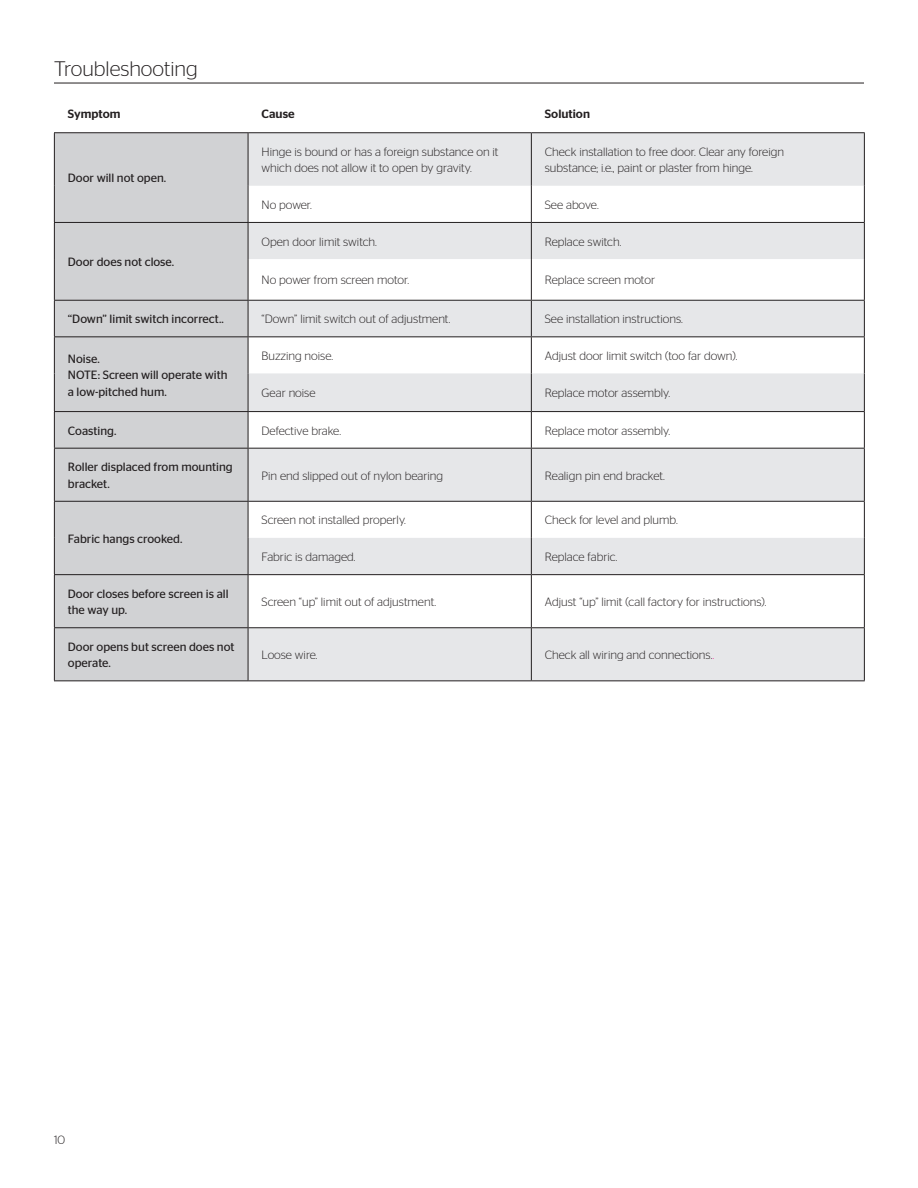
<style>
.page{position:relative;width:918px;height:1188px;background:#fff}
.page>*{position:absolute;margin:0;border:0;box-sizing:border-box;transform-origin:0 0}
.Section_Heading{font:300 21px "Stag Sans";color:#231f20}
.Text{font:300 12px/16.5px "Stag Sans";color:#231f20}
.Text-2{font:12px/16.5px "Stag Sans";color:#231f20}
.t1{font:500 12px "Stag Sans";color:#231f20}
.s1{color:#ed028c}
</style>
<div class="page">
<hr style="left:54px;top:83px;width:810px;height:1px;background:#231f20">
<div style="left:55px;top:133px;width:193px;height:547px;background:#d1d2d4"></div>
<div style="left:249px;top:133px;width:615px;height:53px;background:#e6e7e9"></div>
<svg style="left:249px;top:186px;width:615px;height:187px"></svg>
<div style="left:249px;top:301px;width:615px;height:35px;background:#e6e7e9"></div>
<svg style="left:249px;top:373px;width:615px;height:307px;fill:#e6e7e9"></svg>
<hr style="left:54px;top:133px;width:1px;height:53px;background:#231f20">
<hr style="left:54px;top:186px;width:1px;height:36px;background:#231f20">
<hr style="left:864px;top:186px;width:1px;height:36px;background:#231f20">
<hr style="left:864px;top:373px;width:1px;height:38px;background:#231f20">
<hr style="left:864px;top:538px;width:1px;height:36px;background:#231f20">
<hr style="left:54px;top:222px;width:194px;height:1px;background:#231f20">
<hr style="left:54px;top:223px;width:1px;height:36px;background:#231f20">
<hr style="left:54px;top:259px;width:1px;height:41px;background:#231f20">
<hr style="left:54px;top:300px;width:194px;height:1px;background:#231f20">
<hr style="left:54px;top:301px;width:1px;height:35px;background:#231f20">
<hr style="left:54px;top:336px;width:194px;height:1px;background:#231f20">
<hr style="left:54px;top:337px;width:1px;height:36px;background:#231f20">
<hr style="left:54px;top:373px;width:1px;height:38px;background:#231f20">
<hr style="left:54px;top:411px;width:194px;height:1px;background:#231f20">
<hr style="left:54px;top:412px;width:1px;height:36px;background:#231f20">
<hr style="left:54px;top:448px;width:194px;height:1px;background:#231f20">
<hr style="left:54px;top:449px;width:1px;height:52px;background:#231f20">
<hr style="left:54px;top:501px;width:194px;height:1px;background:#231f20">
<hr style="left:54px;top:502px;width:1px;height:36px;background:#231f20">
<hr style="left:54px;top:538px;width:1px;height:36px;background:#231f20">
<hr style="left:54px;top:574px;width:194px;height:1px;background:#231f20">
<hr style="left:54px;top:575px;width:1px;height:52px;background:#231f20">
<hr style="left:54px;top:627px;width:194px;height:1px;background:#231f20">
<hr style="left:54px;top:628px;width:1px;height:52px;background:#231f20">
<hr style="left:54px;top:680px;width:194px;height:1px;background:#231f20">
<hr style="left:248px;top:300px;width:283px;height:1px;background:#231f20">
<hr style="left:531px;top:300px;width:334px;height:1px;background:#231f20">
<hr style="left:864px;top:301px;width:1px;height:35px;background:#231f20">
<hr style="left:248px;top:336px;width:283px;height:1px;background:#231f20">
<hr style="left:531px;top:336px;width:334px;height:1px;background:#231f20">
<hr style="left:864px;top:337px;width:1px;height:36px;background:#231f20">
<hr style="left:864px;top:412px;width:1px;height:36px;background:#231f20">
<hr style="left:248px;top:448px;width:283px;height:1px;background:#231f20">
<hr style="left:531px;top:448px;width:334px;height:1px;background:#231f20">
<hr style="left:864px;top:449px;width:1px;height:52px;background:#231f20">
<hr style="left:864px;top:575px;width:1px;height:52px;background:#231f20">
<hr style="left:248px;top:627px;width:283px;height:1px;background:#231f20">
<hr style="left:531px;top:627px;width:334px;height:1px;background:#231f20">
<hr style="left:864px;top:628px;width:1px;height:52px;background:#231f20">
<hr style="left:248px;top:680px;width:283px;height:1px;background:#231f20">
<hr style="left:531px;top:680px;width:334px;height:1px;background:#231f20">
<hr style="left:248px;top:132px;width:283px;height:1px;background:#231f20">
<hr style="left:531px;top:132px;width:334px;height:1px;background:#231f20">
<hr style="left:864px;top:133px;width:1px;height:53px;background:#231f20">
<hr style="left:248px;top:501px;width:283px;height:1px;background:#231f20">
<hr style="left:531px;top:501px;width:334px;height:1px;background:#231f20">
<hr style="left:864px;top:502px;width:1px;height:36px;background:#231f20">
<hr style="left:54px;top:132px;width:194px;height:1px;background:#231f20">
<hr style="left:864px;top:223px;width:1px;height:36px;background:#231f20">
<hr style="left:864px;top:259px;width:1px;height:41px;background:#231f20">
<hr style="left:248px;top:133px;width:1px;height:53px;background:#231f20">
<hr style="left:531px;top:133px;width:1px;height:53px;background:#231f20">
<hr style="left:248px;top:502px;width:1px;height:36px;background:#231f20">
<hr style="left:531px;top:502px;width:1px;height:36px;background:#231f20">
<hr style="left:248px;top:223px;width:1px;height:36px;background:#231f20">
<hr style="left:531px;top:223px;width:1px;height:36px;background:#231f20">
<hr style="left:248px;top:259px;width:1px;height:41px;background:#231f20">
<hr style="left:531px;top:259px;width:1px;height:41px;background:#231f20">
<hr style="left:248px;top:186px;width:1px;height:36px;background:#231f20">
<hr style="left:531px;top:186px;width:1px;height:36px;background:#231f20">
<hr style="left:248px;top:373px;width:1px;height:38px;background:#231f20">
<hr style="left:531px;top:373px;width:1px;height:38px;background:#231f20">
<hr style="left:248px;top:538px;width:1px;height:36px;background:#231f20">
<hr style="left:531px;top:538px;width:1px;height:36px;background:#231f20">
<hr style="left:248px;top:301px;width:1px;height:35px;background:#231f20">
<hr style="left:531px;top:301px;width:1px;height:35px;background:#231f20">
<hr style="left:248px;top:337px;width:1px;height:36px;background:#231f20">
<hr style="left:531px;top:337px;width:1px;height:36px;background:#231f20">
<hr style="left:248px;top:412px;width:1px;height:36px;background:#231f20">
<hr style="left:531px;top:412px;width:1px;height:36px;background:#231f20">
<hr style="left:248px;top:449px;width:1px;height:52px;background:#231f20">
<hr style="left:531px;top:449px;width:1px;height:52px;background:#231f20">
<hr style="left:248px;top:575px;width:1px;height:52px;background:#231f20">
<hr style="left:531px;top:575px;width:1px;height:52px;background:#231f20">
<hr style="left:248px;top:628px;width:1px;height:52px;background:#231f20">
<hr style="left:531px;top:628px;width:1px;height:52px;background:#231f20">
<hr style="left:248px;top:222px;width:283px;height:1px;background:#231f20">
<hr style="left:531px;top:222px;width:334px;height:1px;background:#231f20">
<hr style="left:248px;top:411px;width:283px;height:1px;background:#231f20">
<hr style="left:531px;top:411px;width:334px;height:1px;background:#231f20">
<hr style="left:248px;top:574px;width:283px;height:1px;background:#231f20">
<hr style="left:531px;top:574px;width:334px;height:1px;background:#231f20">
<p class="Section_Heading" style="left:54px;top:57px;width:145px">Troubleshooting</p>
<p class="t1" style="left:68px;top:107px;width:54px">Symptom</p>
<p class="t1" style="left:262px;top:107px;width:35px">Cause</p>
<p class="t1" style="left:545px;top:107px;width:47px">Solution</p>
<p class="Text-2" style="left:68px;top:170px;width:100px">Door will not open.</p>
<p class="Text-2" style="left:68px;top:254px;width:108px">Door does not close.</p>
<p class="Text" style="left:262px;top:143px;width:238px">Hinge is bound or has a foreign substance on it which does not allow it to open by gravity.</p>
<p class="Text" style="left:545px;top:143px;width:241px">Check installation to free door. Clear any foreign substance; i.e., paint or plaster from hinge.</p>
<p class="Text" style="left:262px;top:196px;width:52px">No power.</p>
<p class="Text" style="left:545px;top:196px;width:55px">See above.</p>
<p class="Text" style="left:262px;top:233px;width:117px">Open door limit switch.</p>
<p class="Text" style="left:545px;top:233px;width:78px">Replace switch.</p>
<p class="Text" style="left:262px;top:272px;width:149px">No power from screen motor.</p>
<p class="Text" style="left:545px;top:272px;width:112px">Replace screen motor</p>
<p class="Text-2" style="left:68px;top:311px;width:157px">“Down” limit switch incorrect..</p>
<p class="Text" style="left:262px;top:311px;width:190px">“Down” limit switch out of adjustment.</p>
<p class="Text" style="left:545px;top:311px;width:140px">See installation instructions.</p>
<p class="Text-2" style="left:68px;top:350px;width:161px">Noise.<br>NOTE: Screen will operate with a low-pitched hum.</p>
<p class="Text" style="left:262px;top:347px;width:73px">Buzzing noise.</p>
<p class="Text" style="left:545px;top:347px;width:194px">Adjust door limit switch (too far down).</p>
<p class="Text" style="left:262px;top:385px;width:55px">Gear noise</p>
<p class="Text" style="left:545px;top:385px;width:127px">Replace motor assembly.</p>
<p class="Text-2" style="left:68px;top:422px;width:50px">Coasting.</p>
<p class="Text" style="left:262px;top:422px;width:81px">Defective brake.</p>
<p class="Text" style="left:545px;top:422px;width:127px">Replace motor assembly.</p>
<p class="Text-2" style="left:68px;top:459px;width:166px">Roller displaced from mounting bracket.</p>
<p class="Text" style="left:262px;top:467px;width:183px">Pin end slipped out of nylon bearing</p>
<p class="Text" style="left:545px;top:467px;width:122px">Realign pin end bracket.</p>
<p class="Text-2" style="left:68px;top:530px;width:116px">Fabric hangs crooked.</p>
<p class="Text" style="left:262px;top:512px;width:146px">Screen not installed properly.</p>
<p class="Text" style="left:545px;top:512px;width:134px">Check for level and plumb.</p>
<p class="Text" style="left:262px;top:548px;width:95px">Fabric is damaged.</p>
<p class="Text" style="left:545px;top:548px;width:74px">Replace fabric.</p>
<p class="Text-2" style="left:68px;top:585px;width:162px">Door closes before screen is all the way up.</p>
<p class="Text" style="left:262px;top:593px;width:176px">Screen “up” limit out of adjustment.</p>
<p class="Text" style="left:545px;top:593px;width:223px">Adjust “up” limit (call factory for instructions).</p>
<p class="Text-2" style="left:68px;top:638px;width:168px">Door opens but screen does not operate.</p>
<p class="Text" style="left:262px;top:647px;width:58px">Loose wire.</p>
<p class="Text" style="left:545px;top:647px;width:171px">Check all wiring and connections.<span class="s1">.</span></p>
<p class="Text" style="left:54px;top:1131px;width:13px">10</p>
</div>
